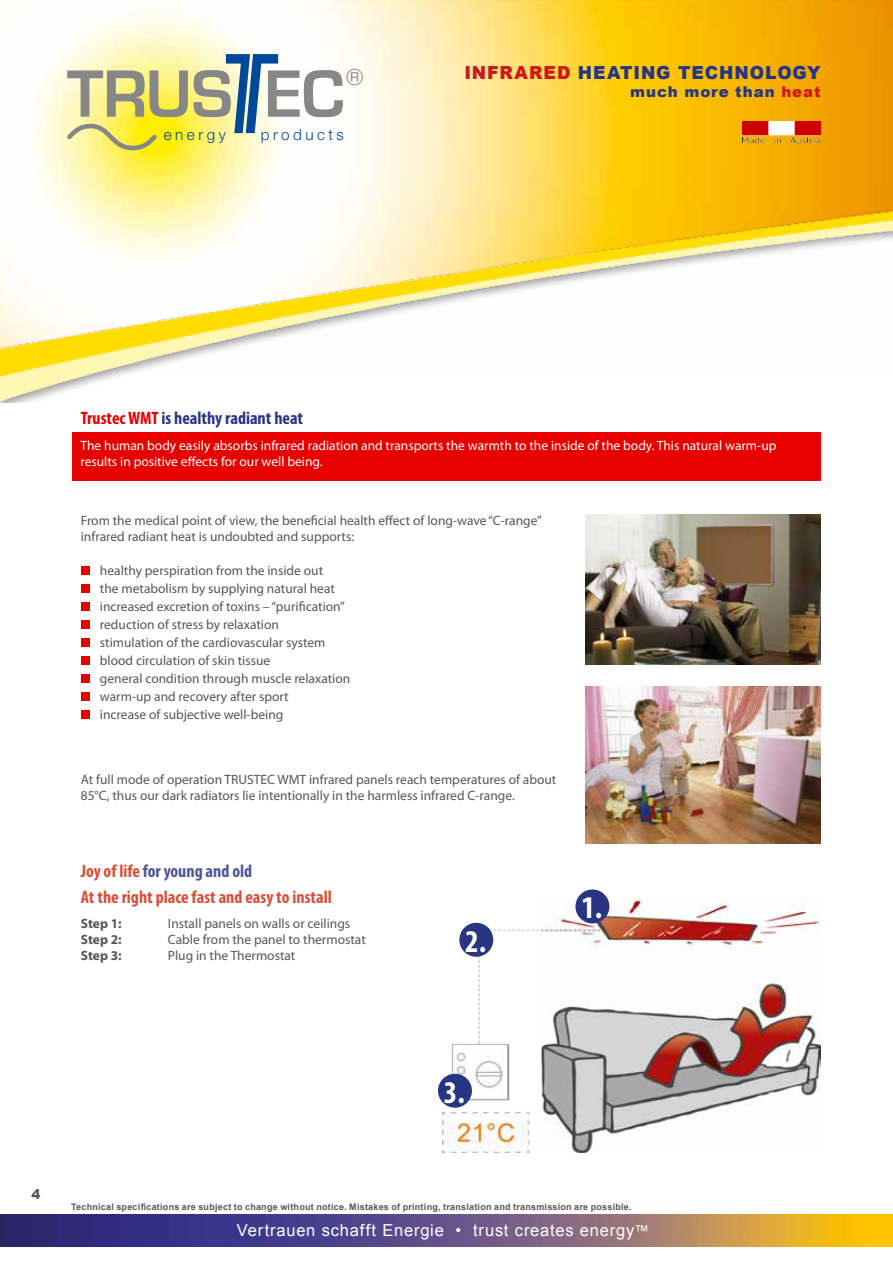
<style>
.page{position:relative;width:893px;height:1263px;background:#fff}
.page>*{position:absolute;margin:0;border:0;box-sizing:border-box;transform-origin:0 0}
.t1{font:700 condensed 31.65px "Myriad Pro";color:#fff}
.t2{font:24.3px "Eurostile T";color:#878787}
.t3{font:700 condensed 18px/26.2px "Myriad Pro";color:#d74f38}
.t4{font:700 condensed 18px "Myriad Pro";color:#283583}
.t5{font:900 18px "Arial";letter-spacing:.05em;color:#283583;scale:.96 1}
.t6{font:16.5px "Arial";letter-spacing:.05em;color:#fff}
.t7{font:300 15.3px "Helvetica Neue";letter-spacing:.23em;color:#00489a}
.t8{font:900 15px "Arial";letter-spacing:.06em;color:#283583}
.t9{font:13.5px/18px "Myriad Pro";color:#575756}
.t10{font:13.5px/16.2px "Myriad Pro";color:#fff}
.t11{font:700 13.5px "Myriad Pro";letter-spacing:-.005em;color:#575756}
.t12{font:900 13.5px "Arial";color:#575756}
.t13{font:700 9px "Arial";letter-spacing:.025em;color:#575756}
.s1{color:#cd171a}
.s2{color:#e60000}
.s3{color:#505398}
.s4{font-size:15px}
</style>
<div class="page">
<img style="left:31px;top:0;width:862px;height:137px">
<img style="left:0;top:137px;width:893px;height:265px">
<img style="left:0;top:1214px;width:893px;height:32px">
<img style="left:742px;top:121px;width:79px;height:24px">
<img style="left:585px;top:514px;width:236px;height:150px">
<img style="left:585px;top:687px;width:236px;height:156px">
<img style="left:443px;top:898px;width:378px;height:254px">
<div style="left:575px;top:889px;width:34px;height:34px;background:#283583;border-radius:50%"></div>
<div style="left:459px;top:923px;width:34px;height:34px;background:#283583;border-radius:50%"></div>
<div style="left:438px;top:1074px;width:34px;height:34px;background:#283583;border-radius:50%"></div>
<div style="left:72px;top:432px;width:749px;height:48px;background:#e60000"></div>
<div style="left:81px;top:567px;width:8px;height:8px;background:#e60000"></div>
<div style="left:81px;top:585px;width:8px;height:8px;background:#e60000"></div>
<div style="left:81px;top:603px;width:8px;height:8px;background:#e60000"></div>
<div style="left:81px;top:621px;width:8px;height:8px;background:#e60000"></div>
<div style="left:81px;top:639px;width:8px;height:8px;background:#e60000"></div>
<div style="left:81px;top:657px;width:8px;height:8px;background:#e60000"></div>
<div style="left:81px;top:675px;width:8px;height:8px;background:#e60000"></div>
<div style="left:81px;top:693px;width:8px;height:8px;background:#e60000"></div>
<div style="left:81px;top:711px;width:8px;height:8px;background:#e60000"></div>
<svg style="left:66px;top:54px;width:277px;height:97px"></svg>
<h2 class="t2" style="left:346px;top:64px;width:20px">®</h2>
<p class="t7" style="left:164px;top:126px;width:64px">energy</p>
<p class="t7" style="left:261px;top:126px;width:85px">products</p>
<h3 class="t5" style="left:464px;top:59px;width:373px"><span class="s1">INFRARED</span> HEATING TECHNOLOGY</h3>
<p class="t8" style="left:630px;top:81px;width:192px">much more than <span class="s1">heat</span></p>
<h3 class="t4" style="left:81px;top:406px;width:224px"><span class="s2">Trustec WMT</span> is healthy radiant heat</h3>
<p class="t10" style="left:80px;top:437px;width:697px">The human body easily absorbs infrared radiation and transports the warmth to the inside of the body. This natural warm-up results in positive effects for our well being.</p>
<p class="t9" style="left:81px;top:512px;width:463px;line-height:16.2px">From the medical point of view, the beneficial health effect of long-wave “C-range” infrared radiant heat is undoubted and supports:</p>
<p class="t9" style="left:100px;top:561px;width:252px">healthy perspiration from the inside out<br>the metabolism by supplying natural heat increased excretion of toxins – “purification” reduction of stress by relaxation<br>stimulation of the cardiovascular system blood circulation of skin tissue<br>general condition through muscle relaxation warm-up and recovery after sport<br>increase of subjective well-being</p>
<p class="t9" style="left:81px;top:771px;width:477px;line-height:16.2px">At full mode of operation TRUSTEC WMT infrared panels reach temperatures of about<br>85°C, thus our dark radiators lie intentionally in the harmless infrared C-range.</p>
<h3 class="t3" style="left:81px;top:857px;width:252px">Joy of life <span class="s3">for young and old<br></span>At the right place fast and easy to install</h3>
<p class="t11" style="left:81px;top:915px;width:43px">Step 1:</p>
<p class="t9" style="left:168px;top:914px;width:184px">Install panels on walls or ceilings</p>
<p class="t11" style="left:81px;top:931px;width:43px">Step 2:</p>
<p class="t9" style="left:168px;top:930px;width:199px">Cable from the panel to thermostat</p>
<p class="t11" style="left:81px;top:947px;width:43px">Step 3:</p>
<p class="t9" style="left:168px;top:947px;width:129px">Plug in the Thermostat</p>
<h1 class="t1" style="left:465px;top:921px;width:22px">2.</h1>
<h1 class="t1" style="left:581px;top:888px;width:22px">1.</h1>
<h1 class="t1" style="left:444px;top:1072px;width:22px">3.</h1>
<p class="t12" style="left:32px;top:1184px;width:11px">4</p>
<p class="t13" style="left:71px;top:1201px;width:562px">Technical specifications are subject to change without notice. Mistakes of printing, translation and transmission are possible.</p>
<p class="t6" style="left:237px;top:1219px;width:414px">Vertrauen schafft Energie • trust creates energy<span class="s4">™</span></p>
</div>
